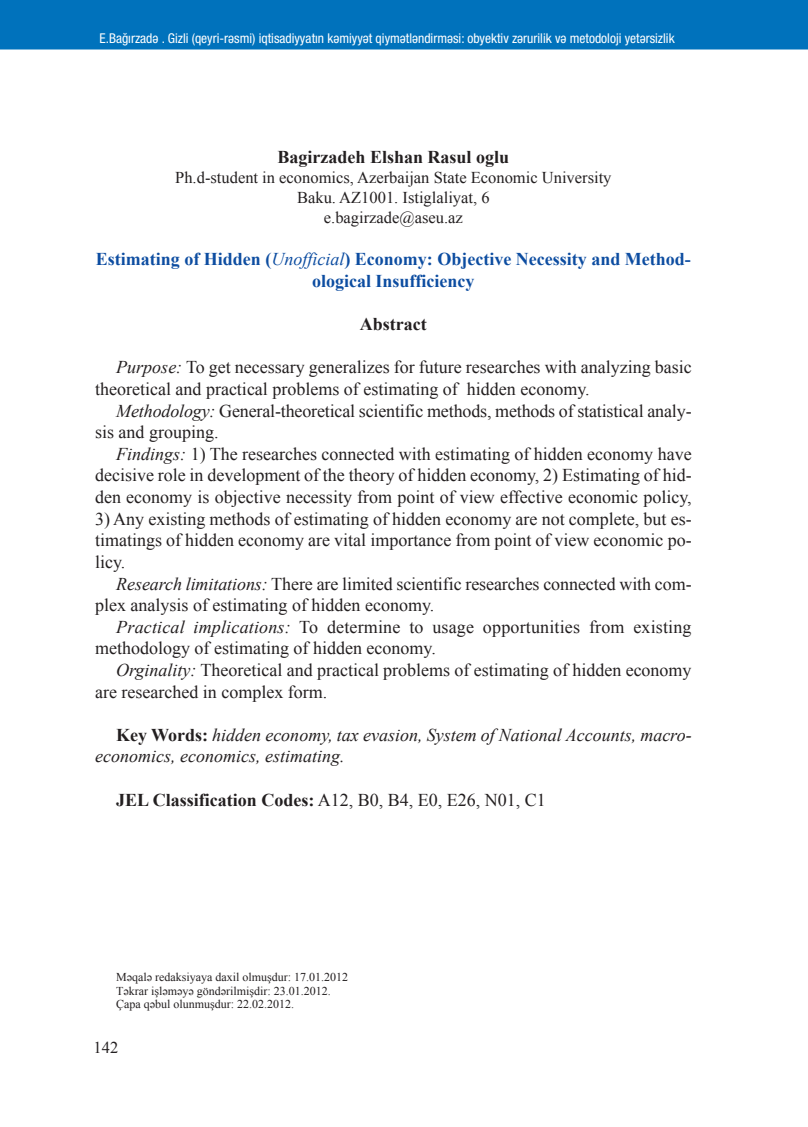
<style>
.page{position:relative;width:808px;height:1127px;background:#fff}
.page>*{position:absolute;margin:0;border:0;box-sizing:border-box;transform-origin:0 0}
.t1{font:18px/21.6px "Times New Roman";color:#231f20}
.t2{font:italic 18px/21.6px "Times New Roman";color:#231f20}
.t3{font:700 18px/21.3px "Times New Roman";color:#0d4da1;text-align:center}
.t4{font:700 18px "Times New Roman";color:#231f20}
.t5{font:16.5px/19.8px "Times New Roman";color:#231f20;text-align:center}
.t6{font:condensed 13.5px "Az Helvetica Neue";color:#fff}
.t7{font:12px/13.5px "Times New Roman";color:#231f20}
.s1{font-weight:400;font-style:italic}
.s2{font-style:italic}
.s3{font-weight:700;font-style:normal}
.s4{font-weight:400}
</style>
<div class="page">
<div style="left:0;top:0;width:808px;height:49px;background:#0072bc"></div>
<p class="t6" style="left:100px;top:33px;width:577px">E.Bağırzadə . Gizli (qeyri-rəsmi) iqtisadiyyatın kəmiyyət qiymətləndirməsi: obyektiv zərurilik və metodoloji yetərsizlik</p>
<p class="t4" style="left:278px;top:146px;width:233px">Bagirzadeh Elshan Rasul oglu</p>
<p class="t5" style="left:175px;top:168px;width:438px">Ph.d-student in economics, Azerbaijan State Economic University<br>Baku. AZ1001. Istiglaliyat, 6<br>e.bagirzade@aseu.az</p>
<p class="t3" style="left:96px;top:249px;width:596px">Estimating of Hidden (<span class="s1">Unofficial</span>) Economy: Objective Necessity and Method&shy;ological Insufficiency</p>
<p class="t4" style="left:360px;top:314px;width:68px">Abstract</p>
<p class="t1" style="left:95px;top:357px;width:598px;text-indent:21px"><span class="s2">Purpose:</span> To get necessary generalizes for future researches with analyzing basic theoretical and practical problems of estimating of hidden economy.</p>
<p class="t1" style="left:95px;top:400px;width:598px;text-indent:21px"><span class="s2">Methodology:</span> General-theoretical scientific methods, methods of statistical analy&shy;sis and grouping.</p>
<p class="t1" style="left:95px;top:443px;width:598px;text-align:justify;text-indent:21px"><span class="s2">Findings:</span> 1) The researches connected with estimating of hidden economy have decisive role in development of the theory of hidden economy, 2) Estimating of hid&shy;den economy is objective necessity from point of view effective economic policy,</p>
<p class="t1" style="left:95px;top:508px;width:598px;text-align:justify">3) Any existing methods of estimating of hidden economy are not complete, but es&shy;timatings of hidden economy are vital importance from point of view economic po&shy;licy.</p>
<p class="t1" style="left:95px;top:573px;width:598px;text-indent:21px"><span class="s2">Research limitations:</span> There are limited scientific researches connected with com&shy;plex analysis of estimating of hidden economy.</p>
<p class="t1" style="left:95px;top:616px;width:598px;text-indent:21px"><span class="s2">Practical implications:</span> To determine to usage opportunities from existing methodology of estimating of hidden economy.</p>
<p class="t1" style="left:95px;top:659px;width:598px;text-indent:21px"><span class="s2">Orginality:</span> Theoretical and practical problems of estimating of hidden economy are researched in complex form.</p>
<p class="t2" style="left:95px;top:724px;width:598px;text-indent:21px"><span class="s3">Key Words:</span> hidden economy, tax evasion, System of National Accounts, macro&shy;economics, economics, estimating.</p>
<p class="t4" style="left:116px;top:789px;width:431px">JEL Classification Codes: <span class="s4">A12, B0, B4, E0, E26, N01, C1</span></p>
<p class="t7" style="left:116px;top:970px;width:233px">Məqalə redaksiyaya daxil olmuşdur: 17.01.2012<br>Təkrar işləməyə göndərilmişdir: 23.01.2012.<br>Çapa qəbul olunmuşdur: 22.02.2012.</p>
<p class="t5" style="left:94px;top:1038px;width:26px">142</p>
</div>
